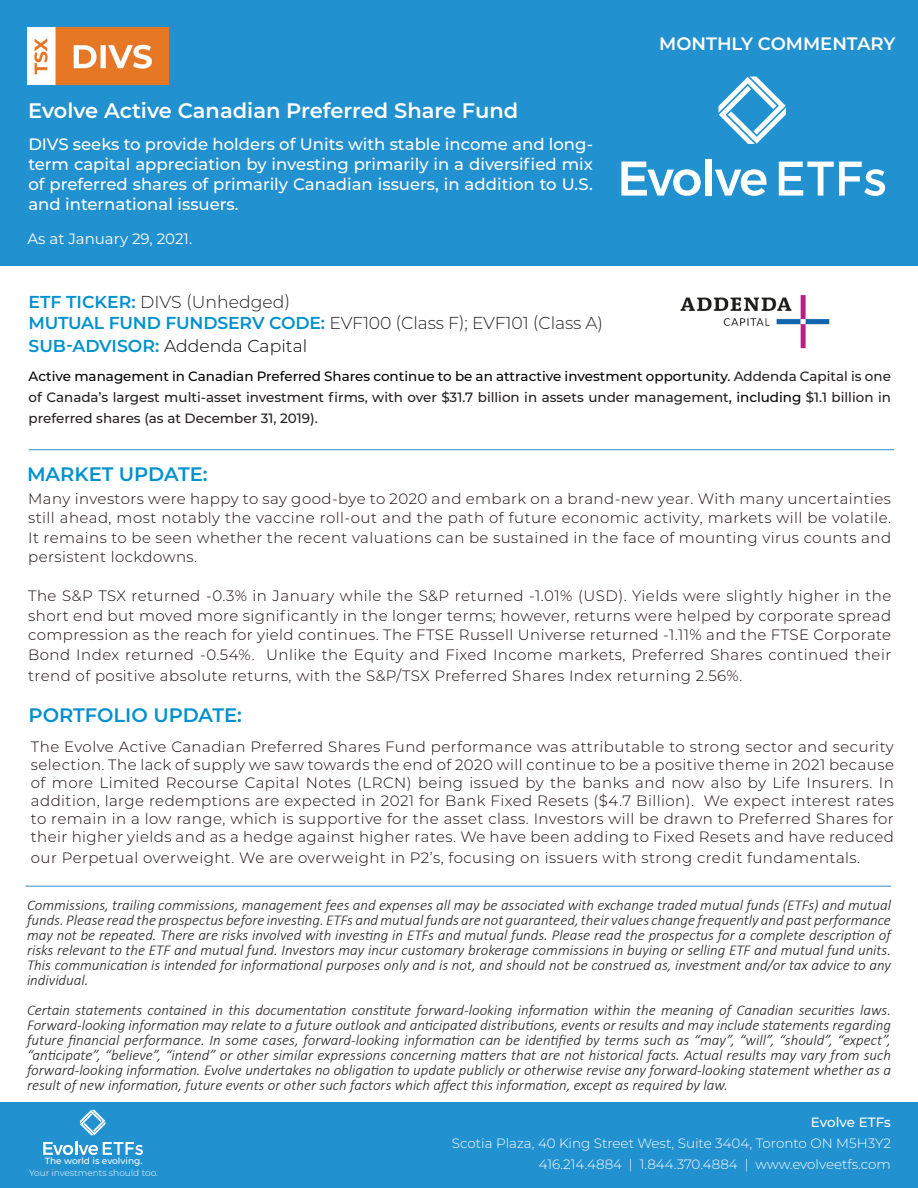
<style>
.page{position:relative;width:918px;height:1188px;background:#fff}
.page>*{position:absolute;margin:0;border:0;box-sizing:border-box;transform-origin:0 0}
.t1{font:600 21px "Montserrat";color:#fff}
.t2{font:600 19.5px "Montserrat";color:#0091cf}
.t3{font:600 18px "Montserrat";color:#fff}
.t4{font:300 17.25px "Montserrat";letter-spacing:-.01em;color:#231f20}
.t5{font:300 17.25px "Montserrat";color:#000}
.t6{font:500 16.5px/19.8px "Montserrat";color:#fff;text-align:justify}
.t7{font:300 15px/19.5px "Montserrat";letter-spacing:.03em;color:#19090b;text-align:justify}
.t8{font:italic 300 15px/15px "Calibri";color:#231f20;text-align:justify}
.t9{font:15px "Montserrat";color:#fff}
.t10{font:500 13.5px/21px "Montserrat";color:#231f20;text-align:justify}
.t11{font:300 13.5px/21px "Montserrat";color:#fff;text-align:right}
.t12{font:500 13.5px "Montserrat";letter-spacing:-.005em;color:#fff}
.t13{font:300 9px "Montserrat";color:#fff}
.t14{font:500 9px "Montserrat";color:#fff}
.s1{font-weight:600;color:#0091cf}
.s2{color:#000}
</style>
<div class="page">
<div style="left:0;top:1102px;width:918px;height:86px;background:#2291d0"></div>
<div style="left:0;top:0;width:918px;height:266px;background:#2291d0"></div>
<img style="left:27px;top:28px;width:142px;height:56px">
<svg style="left:719px;top:77px;width:67px;height:67px"></svg>
<svg style="left:621px;top:162px;width:80px;height:34px"></svg>
<div style="left:705px;top:159px;width:7px;height:37px;background:#fff"></div>
<svg style="left:715px;top:169px;width:51px;height:27px"></svg>
<svg style="left:779px;top:162px;width:106px;height:34px"></svg>
<hr style="left:29px;top:449px;width:865px;height:1px;background:#2b8ecd">
<svg style="left:80px;top:1110px;width:25px;height:25px"></svg>
<svg style="left:43px;top:1141px;width:100px;height:14px"></svg>
<img style="left:680px;top:295px;width:150px;height:54px">
<hr style="left:26px;top:886px;width:865px;height:1px;background:#2b8ecd">
<p class="t1" style="left:28px;top:95px;width:492px">Evolve Active Canadian Preferred Share Fund</p>
<p class="t6" style="left:28px;top:134px;width:566px">DIVS seeks to provide holders of Units with stable income and long&shy;term capital appreciation by investing primarily in a diversified mix of preferred shares of primarily Canadian issuers, in addition to U.S. and international issuers.</p>
<p class="t9" style="left:28px;top:228px;width:166px">As at January 29, 2021.</p>
<p class="t4" style="left:28px;top:290px;width:263px"><span class="s1">ETF TICKER:</span> DIVS (Unhedged)</p>
<p class="t4" style="left:28px;top:311px;width:576px"><span class="s1">MUTUAL FUND FUNDSERV CODE:</span> EVF100 (Class F); EVF101 (Class A)</p>
<p class="t5" style="left:29px;top:334px;width:280px"><span class="s1">SUB-ADVISOR:</span> Addenda Capital</p>
<p class="t3" style="left:659px;top:31px;width:238px">MONTHLY COMMENTARY</p>
<p class="t10" style="left:29px;top:365px;width:864px"><span class="s2">Active management in Canadian Preferred Shares continue to be an attractive investment opportunity.</span> Addenda Capital is one of Canada’s largest multi-asset investment firms, with over $31.7 billion in assets under management<span class="s2">, including</span> $1.1 billion in preferred shares (as at December 31, 2019).</p>
<p class="t2" style="left:27px;top:460px;width:182px">MARKET UPDATE:</p>
<p class="t7" style="left:28px;top:488px;width:864px">Many investors were happy to say good-bye to 2020 and embark on a brand-new year. With many uncertainties still ahead, most notably the vaccine roll-out and the path of future economic activity, markets will be volatile.<br>It remains to be seen whether the recent valuations can be sustained in the face of mounting virus counts and persistent lockdowns.</p>
<p class="t7" style="left:28px;top:586px;width:865px">The S&amp;P TSX returned -0.3% in January while the S&amp;P returned -1.01% (USD). Yields were slightly higher in the short end but moved more significantly in the longer terms; however, returns were helped by corporate spread compression as the reach for yield continues. The FTSE Russell Universe returned -1.11% and the FTSE Corporate Bond Index returned -0.54%. Unlike the Equity and Fixed Income markets, Preferred Shares continued their</p>
<p class="t7" style="left:28px;top:665px;width:716px">trend of positive absolute returns, with the S&amp;P/TSX Preferred Shares Index returning 2.56%.</p>
<p class="t2" style="left:29px;top:701px;width:215px">PORTFOLIO UPDATE:</p>
<p class="t7" style="left:31px;top:738px;width:865px;line-height:18px">The Evolve Active Canadian Preferred Shares Fund performance was attributable to strong sector and security selection. The lack of supply we saw towards the end of 2020 will continue to be a positive theme in 2021 because of more Limited Recourse Capital Notes (LRCN) being issued by the banks and now also by Life Insurers. In addition, large redemptions are expected in 2021 for Bank Fixed Resets ($4.7 Billion). We expect interest rates to remain in a low range, which is supportive for the asset class. Investors will be drawn to Preferred Shares for their higher yields and as a hedge against higher rates. We have been adding to Fixed Resets and have reduced</p>
<p class="t7" style="left:31px;top:848px;width:831px">our Perpetual overweight. We are overweight in P2’s, focusing on issuers with strong credit fundamentals.</p>
<p class="t8" style="left:27px;top:897px;width:866px">Commissions, trailing commissions, management fees and expenses all may be associated with exchange traded mutual funds (ETFs) and mutual funds. Please read the prospectus before investing. ETFs and mutual funds are not guaranteed, their values change frequently and past performance may not be repeated. There are risks involved with investing in ETFs and mutual funds. Please read the prospectus for a complete description of risks relevant to the ETF and mutual fund. Investors may incur customary brokerage commissions in buying or selling ETF and mutual fund units.<br>This communication is intended for informational purposes only and is not, and should not be construed as, investment and/or tax advice to any individual.</p>
<p class="t8" style="left:27px;top:1002px;width:866px">Certain statements contained in this documentation constitute forward-looking information within the meaning of Canadian securities laws.<br>Forward-looking information may relate to a future outlook and anticipated distributions, events or results and may include statements regarding future financial performance. In some cases, forward-looking information can be identified by terms such as “may”, “will”, “should”, “expect”, “anticipate”, “believe”, “intend” or other similar expressions concerning matters that are not historical facts. Actual results may vary from such forward-looking information. Evolve undertakes no obligation to update publicly or otherwise revise any forward-looking statement whether as a result of new information, future events or other such factors which affect this information, except as required by law.</p>
<p class="t14" style="left:45px;top:1155px;width:99px">The world is evolving.</p>
<p class="t13" style="left:29px;top:1167px;width:130px">Your investments should too.</p>
<p class="t12" style="left:811px;top:1112px;width:82px">Evolve ETFs</p>
<p class="t11" style="left:452px;top:1132px;width:441px">Scotia Plaza, 40 King Street West, Suite 3404, Toronto ON M5H3Y2<br>416.214.4884 | 1.844.370.4884 | www.evolveetfs.com</p>
</div>
